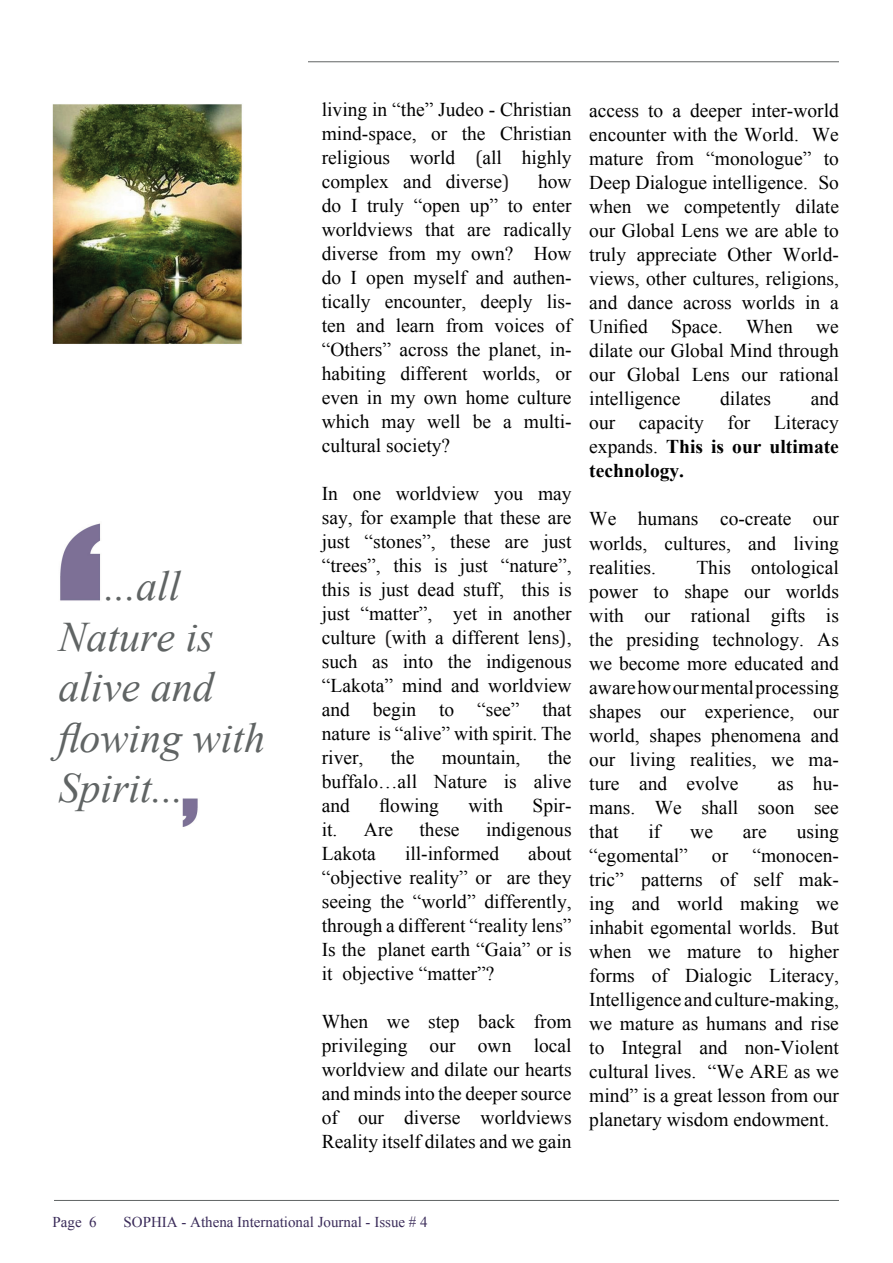
<style>
.page{position:relative;width:893px;height:1263px;background:#fff}
.page>*{position:absolute;margin:0;border:0;box-sizing:border-box;transform-origin:0 0}
.t1{font:italic 42px/50.4px "Times New Roman";color:#606464}
.t2{font:19.5px/24px "Times New Roman";color:#000;text-align:justify}
.t3{font:15px "Times New Roman";color:#3a2b59}
.s1{font-family:"Cambria";color:#231f20}
.s2{font-weight:700}
</style>
<div class="page">
<hr style="left:54px;top:1200px;width:785px;height:1px;background:#606464">
<hr style="left:54px;top:61px;width:785px;height:1px;background:#606464">
<img style="left:52px;top:61px;width:256px;height:766px">
<h1 class="t1" style="left:58px;top:560px;width:208px;text-indent:46px">...all<br>Nature is alive and flowing with<br>Spirit...</h1>
<p class="t2" style="left:322px;top:96px;width:251px">living in “the” Judeo - Christian mind-space, or the Christian religious world <span class="s1">(</span>all highly complex and diverse<span class="s1">)</span></p>
<p class="t2" style="left:322px;top:168px;width:251px;text-indent:216px">how do I truly “open up” to enter worldviews that are radically diverse from my own? How do I open myself and authen&shy;tically encounter, deeply lis&shy;ten and learn from voices of “Others” across the planet, in&shy;habiting different worlds, or even in my own home culture which may well be a multi&shy;cultural society?</p>
<p class="t2" style="left:322px;top:480px;width:251px">In one worldview you may say, for example that these are just “stones”, these are just “trees”, this is just “nature”, this is just dead stuff, this is just “matter”, yet in another culture <span class="s1">(</span>with a different lens<span class="s1">)</span>, such as into the indigenous “Lakota” mind and worldview and begin to “see” that nature is “alive” with spirit. The river,</p>
<p class="t2" style="left:322px;top:744px;width:251px;text-indent:226px">the buffalo…all Nature is alive and</p>
<p class="t2" style="left:391px;top:744px;width:25px">the</p>
<p class="t2" style="left:442px;top:744px;width:80px">mountain,</p>
<p class="t2" style="left:379px;top:793px;width:61px">flowing</p>
<p class="t2" style="left:468px;top:793px;width:36px">with</p>
<p class="t2" style="left:533px;top:793px;width:40px">Spir-</p>
<p class="t2" style="left:322px;top:817px;width:73px">it. Are</p>
<p class="t2" style="left:419px;top:817px;width:42px">these</p>
<p class="t2" style="left:486px;top:817px;width:87px">indigenous</p>
<p class="t2" style="left:322px;top:841px;width:56px">Lakota</p>
<p class="t2" style="left:405px;top:841px;width:96px">ill-informed</p>
<p class="t2" style="left:322px;top:841px;width:251px;text-indent:206px">about “objective reality” or are they seeing the “world” differently, through a different “reality lens” Is the planet earth “Gaia” or is it objective “matter”?</p>
<p class="t2" style="left:322px;top:1009px;width:251px">When we step back from privileging our own local worldview and dilate our hearts and minds into the deeper source of our diverse worldviews Reality itself dilates and we gain</p>
<p class="t2" style="left:589px;top:98px;width:251px">access to a deeper inter-world encounter with the World. We mature from “monologue” to Deep Dialogue intelligence. So when we competently dilate our Global Lens we are able to truly appreciate Other World&shy;views, other cultures, religions, and dance across worlds in a Unified Space. When we dilate our Global Mind through our Global Lens our rational intelligence</p>
<p class="t2" style="left:589px;top:386px;width:251px;text-indent:221px">and our capacity for Literacy expands. <span class="s2">This is our ultimate technology.</span></p>
<p class="t2" style="left:589px;top:506px;width:251px">We humans co-create our worlds, cultures, and living realities.</p>
<p class="t2" style="left:720px;top:386px;width:52px">dilates</p>
<p class="t2" style="left:589px;top:554px;width:251px;text-indent:107px">This ontological power to shape our worlds with our rational gifts is the presiding technology. As we become more educated and aware how our mental processing shapes our experience, our world, shapes phenomena and our living realities, we ma&shy;ture and evolve</p>
<p class="t2" style="left:589px;top:770px;width:251px;text-indent:188px">as hu&shy;mans. We shall soon see that</p>
<p class="t2" style="left:589px;top:818px;width:251px;text-indent:207px">using “egomental” or “monocen&shy;tric” patterns of self mak&shy;ing and world making we inhabit egomental worlds. But when we mature to higher forms of Dialogic Literacy, Intelligence and culture-making, we mature as humans and rise to Integral and non-Violent cultural lives. “We ARE as we mind” is a great lesson from our planetary wisdom endowment.</p>
<p class="t2" style="left:648px;top:818px;width:13px">if</p>
<p class="t2" style="left:690px;top:818px;width:24px">we</p>
<p class="t2" style="left:743px;top:818px;width:25px">are</p>
<p class="t3" style="left:53px;top:1211px;width:46px">Page 6</p>
<p class="t3" style="left:123px;top:1211px;width:306px">SOPHIA - Athena International Journal - Issue # 4</p>
</div>
